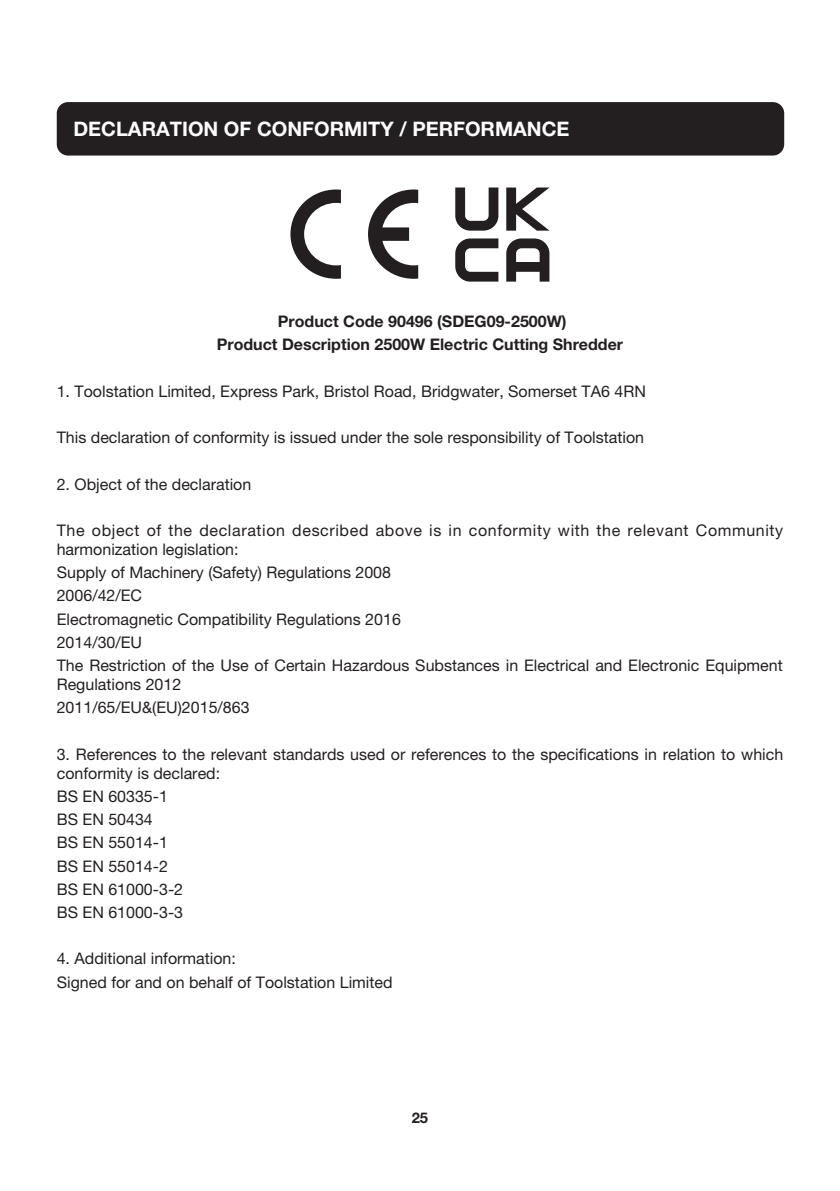
<style>
.page{position:relative;width:840px;height:1191px;background:#fff}
.page>*{position:absolute;margin:0;border:0;box-sizing:border-box;transform-origin:0 0}
.t1{font:700 20px "Helvetica Neue LT Pro";color:#fff}
.t2{font:16px/19.2px "Helvetica Neue LT Pro";color:#231f20}
.t3{font:16px/19.2px "Helvetica Neue LT Pro";letter-spacing:.04em;color:#231f20}
.t4{font:700 16px "Helvetica Neue LT Pro";color:#231f20}
.t5{font:700 14.8px "Helvetica Neue LT Pro";color:#231f20}
</style>
<div class="page">
<div style="left:57px;top:102px;width:726px;height:54px;background:#231f20;border-radius:11px"></div>
<svg style="left:368px;top:189px;width:50px;height:90px"></svg>
<svg style="left:290px;top:189px;width:51px;height:90px"></svg>
<svg style="left:455px;top:187px;width:43px;height:44px"></svg>
<svg style="left:506px;top:187px;width:43px;height:44px"></svg>
<svg style="left:455px;top:238px;width:43px;height:44px"></svg>
<svg style="left:506px;top:238px;width:43px;height:44px"></svg>
<p class="t1" style="left:73px;top:116px;width:497px">DECLARATION OF CONFORMITY / PERFORMANCE</p>
<p class="t4" style="left:278px;top:312px;width:290px">Product Code 90496 (SDEG09-2500W)</p>
<p class="t4" style="left:217px;top:335px;width:407px">Product Description 2500W Electric Cutting Shredder</p>
<p class="t2" style="left:57px;top:381px;width:590px">1. Toolstation Limited, Express Park, Bristol Road, Bridgwater, Somerset TA6 4RN</p>
<p class="t2" style="left:57px;top:427px;width:588px">This declaration of conformity is issued under the sole responsibility of Toolstation</p>
<p class="t2" style="left:57px;top:474px;width:196px">2. Object of the declaration</p>
<p class="t3" style="left:57px;top:520px;width:727px">The object of the declaration described above is in conformity with the relevant Community harmonization legislation:</p>
<p class="t2" style="left:57px;top:563px;width:335px">Supply of Machinery (Safety) Regulations 2008</p>
<p class="t2" style="left:57px;top:586px;width:87px">2006/42/EC</p>
<p class="t2" style="left:57px;top:609px;width:345px">Electromagnetic Compatibility Regulations 2016</p>
<p class="t2" style="left:57px;top:632px;width:87px">2014/30/EU</p>
<p class="t2" style="left:57px;top:655px;width:727px">The Restriction of the Use of Certain Hazardous Substances in Electrical and Electronic Equipment<br>Regulations 2012</p>
<p class="t2" style="left:57px;top:698px;width:194px">2011/65/EU&amp;(EU)2015/863</p>
<p class="t2" style="left:57px;top:744px;width:727px">3. References to the relevant standards used or references to the specifications in relation to which conformity is declared:</p>
<p class="t2" style="left:57px;top:786px;width:113px">BS EN 60335-1</p>
<p class="t2" style="left:57px;top:809px;width:98px">BS EN 50434</p>
<p class="t2" style="left:57px;top:833px;width:113px">BS EN 55014-1</p>
<p class="t2" style="left:57px;top:856px;width:113px">BS EN 55014-2</p>
<p class="t2" style="left:57px;top:879px;width:128px">BS EN 61000-3-2</p>
<p class="t2" style="left:57px;top:902px;width:128px">BS EN 61000-3-3</p>
<p class="t2" style="left:57px;top:948px;width:181px">4. Additional information:</p>
<p class="t2" style="left:57px;top:972px;width:337px">Signed for and on behalf of Toolstation Limited</p>
<p class="t5" style="left:411px;top:1108px;width:18px">25</p>
</div>
